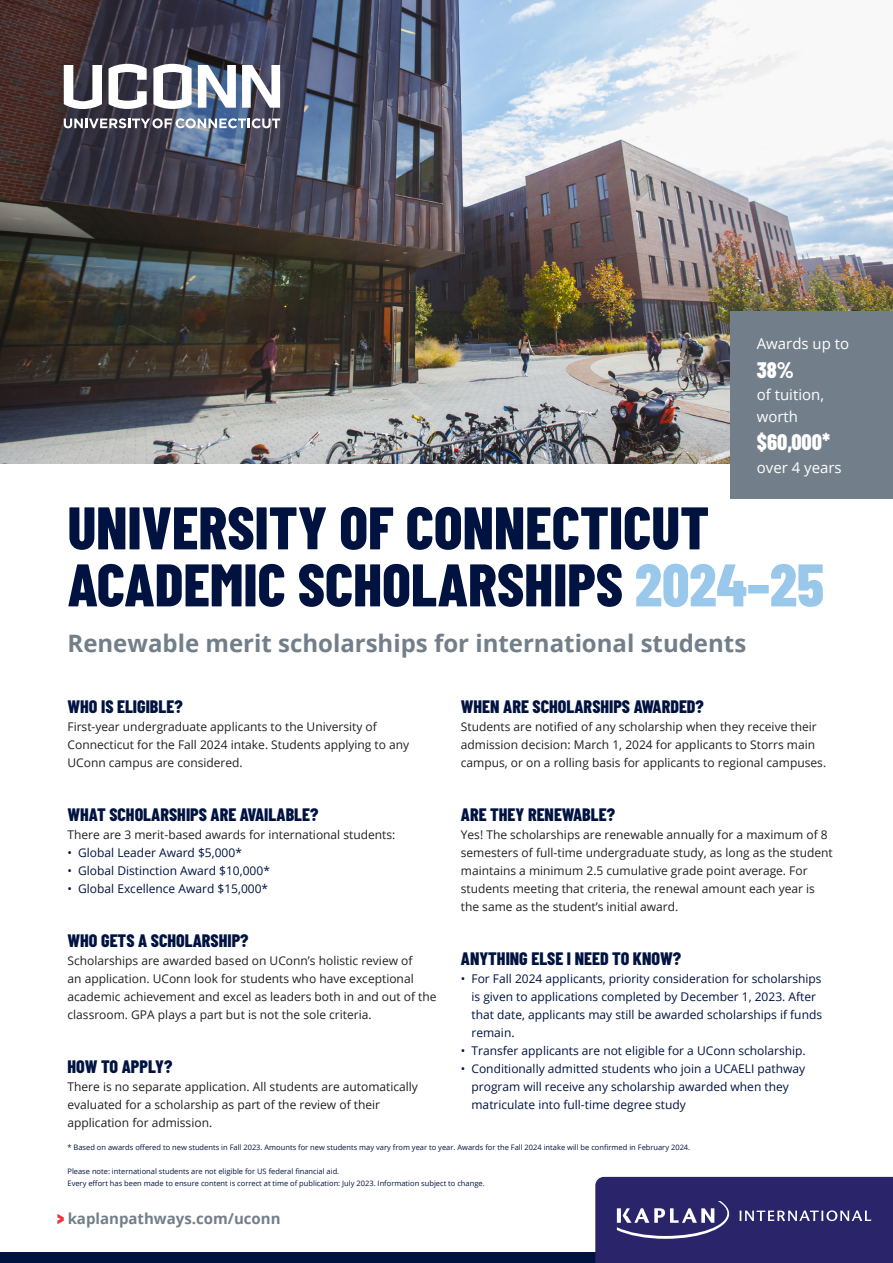
<style>
.page{position:relative;width:893px;height:1263px;background:#fff}
.page>*{position:absolute;margin:0;border:0;box-sizing:border-box;transform-origin:0 0}
.t1{font:800 60px/57px "Barlow Condensed";color:#001340}
.t2{font:700 24px "Open Sans";color:#727f8a}
.t3{font:800 22.5px "Barlow Condensed";color:#fff}
.t4{font:800 18px "Barlow Condensed";color:#001340}
.t5{font:15px/22.5px "Open Sans";color:#fff}
.t6{font:700 15px "Open Sans";color:#727f8a}
.t7{font:12px/18px "Open Sans";color:#231f20}
.t8{font:12px/18px "Open Sans";color:#001340}
.t9{font:7.5px/12.1px "Open Sans";color:#001340}
.s1{color:#99c8ea}
</style>
<div class="page">
<img style="left:0;top:0;width:893px;height:464px">
<svg style="left:64px;top:118px;width:216px;height:10px"></svg>
<svg style="left:64px;top:65px;width:38px;height:44px"></svg>
<svg style="left:109px;top:64px;width:38px;height:45px"></svg>
<svg style="left:153px;top:64px;width:39px;height:45px"></svg>
<svg style="left:198px;top:65px;width:38px;height:43px"></svg>
<svg style="left:242px;top:65px;width:38px;height:43px"></svg>
<div style="left:730px;top:311px;width:163px;height:188px;background:#727f8a"></div>
<svg style="left:57px;top:1214px;width:7px;height:10px"></svg>
<div style="left:0;top:1252px;width:893px;height:11px;background:#001340"></div>
<svg style="left:595px;top:1177px;width:298px;height:86px;background:#363073"></svg>
<p class="t5" style="left:757px;top:332px;width:94px">Awards up to</p>
<h3 class="t3" style="left:757px;top:353px;width:39px">38%</h3>
<p class="t5" style="left:757px;top:383px;width:69px">of tuition, worth</p>
<h3 class="t3" style="left:757px;top:426px;width:75px">$60,000*</h3>
<p class="t5" style="left:757px;top:456px;width:86px">over 4 years</p>
<h1 class="t1" style="left:68px;top:497px;width:758px">UNIVERSITY OF CONNECTICUT<br>ACADEMIC SCHOLARSHIPS <span class="s1">2024–25</span></h1>
<h2 class="t2" style="left:68px;top:626px;width:680px">Renewable merit scholarships for international students</h2>
<h3 class="t4" style="left:68px;top:693px;width:117px">WHO IS ELIGIBLE?</h3>
<p class="t7" style="left:68px;top:717px;width:343px">First-year undergraduate applicants to the University of<br>Connecticut for the Fall 2024 intake. Students applying to any<br>UConn campus are considered.</p>
<h3 class="t4" style="left:68px;top:801px;width:252px">WHAT SCHOLARSHIPS ARE AVAILABLE?</h3>
<p class="t7" style="left:68px;top:825px;width:329px">There are 3 merit-based awards for international students:</p>
<p class="t8" style="left:68px;top:843px;width:176px">• Global Leader Award $5,000*</p>
<p class="t8" style="left:68px;top:861px;width:204px">• Global Distinction Award $10,000*</p>
<p class="t8" style="left:68px;top:879px;width:202px">• Global Excellence Award $15,000*</p>
<h3 class="t4" style="left:68px;top:927px;width:183px">WHO GETS A SCHOLARSHIP?</h3>
<p class="t7" style="left:68px;top:951px;width:371px">Scholarships are awarded based on UConn’s holistic review of<br>an application. UConn look for students who have exceptional academic achievement and excel as leaders both in and out of the classroom. GPA plays a part but is not the sole criteria.</p>
<h3 class="t4" style="left:68px;top:1053px;width:106px">HOW TO APPLY?</h3>
<p class="t7" style="left:68px;top:1077px;width:352px">There is no separate application. All students are automatically evaluated for a scholarship as part of the review of their application for admission.</p>
<h3 class="t4" style="left:461px;top:693px;width:245px">WHEN ARE SCHOLARSHIPS AWARDED?</h3>
<p class="t7" style="left:461px;top:717px;width:367px">Students are notified of any scholarship when they receive their admission decision: March 1, 2024 for applicants to Storrs main campus, or on a rolling basis for applicants to regional campuses.</p>
<h3 class="t4" style="left:461px;top:801px;width:156px">ARE THEY RENEWABLE?</h3>
<p class="t7" style="left:461px;top:825px;width:373px">Yes! The scholarships are renewable annually for a maximum of 8 semesters of full-time undergraduate study, as long as the student maintains a minimum 2.5 cumulative grade point average. For students meeting that criteria, the renewal amount each year is the same as the student’s initial award.</p>
<h3 class="t4" style="left:461px;top:945px;width:222px">ANYTHING ELSE I NEED TO KNOW?</h3>
<p class="t8" style="left:471px;top:969px;width:352px;text-indent:-11px">• For Fall 2024 applicants, priority consideration for scholarships is given to applications completed by December 1, 2023. After that date, applicants may still be awarded scholarships if funds remain.</p>
<p class="t8" style="left:461px;top:1041px;width:346px">• Transfer applicants are not eligible for a UConn scholarship.</p>
<p class="t8" style="left:471px;top:1059px;width:335px;text-indent:-11px">• Conditionally admitted students who join a UCAELI pathway program will receive any scholarship awarded when they matriculate into full-time degree study</p>
<p class="t9" style="left:68px;top:1141px;width:624px">* Based on awards offered to new students in Fall 2023. Amounts for new students may vary from year to year. Awards for the Fall 2024 intake will be confirmed in February 2024.</p>
<p class="t9" style="left:68px;top:1165px;width:419px">Please note: international students are not eligible for US federal financial aid.<br>Every effort has been made to ensure content is correct at time of publication: July 2023. Information subject to change.</p>
<p class="t6" style="left:68px;top:1208px;width:214px">kaplanpathways.com/uconn</p>
</div>
